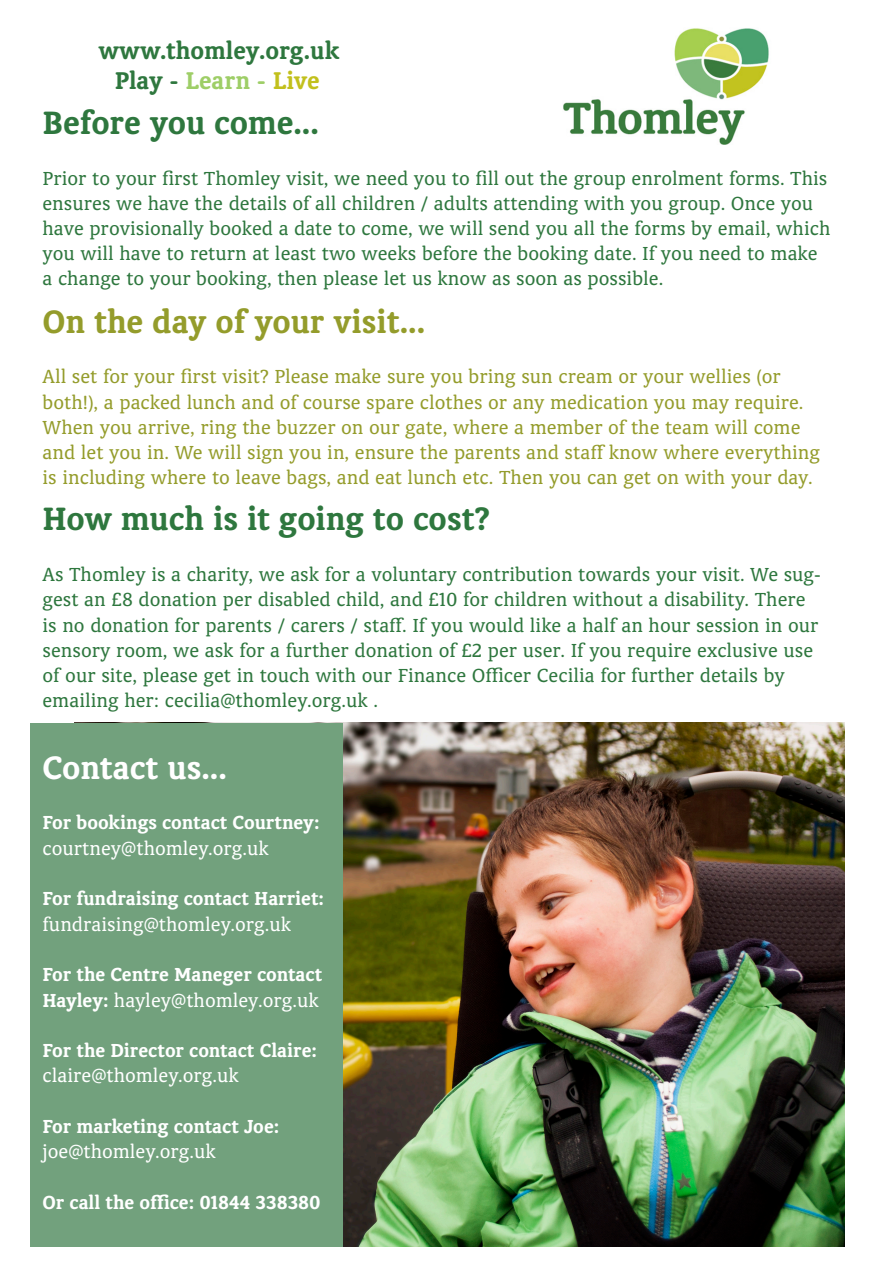
<style>
.page{position:relative;width:893px;height:1263px;background:#fff}
.page>*{position:absolute;margin:0;border:0;box-sizing:border-box;transform-origin:0 0}
.t1{font:700 36px "Classic Round";letter-spacing:-.005em;color:#2e773e}
.t2{font:700 36px "Classic Round";letter-spacing:-.005em;color:#949c2b}
.t3{font:700 36px "Classic Round";letter-spacing:-.005em;color:#fff}
.t4{font:700 27px "Classic Round";color:#2e773e}
.t5{font:700 27px "Classic Round";color:#9ece67}
.t6{font:21px/25.2px "Classic Round";color:#2e773e}
.t7{font:21px/25.2px "Classic Round";color:#949c2b}
.t8{font:700 21px/25.2px "Classic Round";color:#fff}
.s1{color:#2e773e}
.s2{color:#c2c01c}
.s3{font-weight:400}
</style>
<div class="page">
<img style="left:342px;top:723px;width:502px;height:523px">
<img style="left:563px;top:28px;width:206px;height:117px">
<div style="left:30px;top:723px;width:312px;height:523px;background:#72a17d"></div>
<p class="t4" style="left:98px;top:36px;width:243px">www.thomley.org.uk</p>
<p class="t5" style="left:115px;top:66px;width:207px"><span class="s1">Play -</span> Learn - <span class="s2">Live</span></p>
<p class="t1" style="left:43px;top:103px;width:278px">Before you come...</p>
<p class="t6" style="left:43px;top:165px;width:789px">Prior to your first Thomley visit, we need you to fill out the group enrolment forms. This ensures we have the details of all children / adults attending with you group. Once you have provisionally booked a date to come, we will send you all the forms by email, which you will have to return at least two weeks before the booking date. If you need to make a change to your booking, then please let us know as soon as possible.</p>
<p class="t2" style="left:43px;top:302px;width:384px">On the day of your visit...</p>
<p class="t7" style="left:43px;top:364px;width:779px">All set for your first visit? Please make sure you bring sun cream or your wellies (or both!), a packed lunch and of course spare clothes or any medication you may require.<br>When you arrive, ring the buzzer on our gate, where a member of the team will come and let you in. We will sign you in, ensure the parents and staff know where everything is including where to leave bags, and eat lunch etc. Then you can get on with your day.</p>
<p class="t1" style="left:43px;top:499px;width:449px">How much is it going to cost?</p>
<p class="t6" style="left:43px;top:562px;width:780px">As Thomley is a charity, we ask for a voluntary contribution towards your visit. We sug&shy;gest an £8 donation per disabled child, and £10 for children without a disability. There is no donation for parents / carers / staff. If you would like a half an hour session in our sensory room, we ask for a further donation of £2 per user. If you require exclusive use of our site, please get in touch with our Finance Officer Cecilia for further details by emailing her: cecilia@thomley.org.uk .</p>
<p class="t3" style="left:43px;top:748px;width:186px">Contact us...</p>
<p class="t8" style="left:43px;top:811px;width:279px">For bookings contact Courtney: <span class="s3">courtney@thomley.org.uk</span></p>
<p class="t8" style="left:43px;top:886px;width:283px">For fundraising contact Harriet: <span class="s3">fundraising@thomley.org.uk</span></p>
<p class="t8" style="left:43px;top:962px;width:281px">For the Centre Maneger contact<br>Hayley: <span class="s3">hayley@thomley.org.uk</span></p>
<p class="t8" style="left:43px;top:1038px;width:276px">For the Director contact Claire: <span class="s3">claire@thomley.org.uk</span></p>
<p class="t8" style="left:43px;top:1114px;width:238px">For marketing contact Joe: <span class="s3">joe@thomley.org.uk</span></p>
<p class="t8" style="left:43px;top:1190px;width:280px">Or call the office: 01844 338380</p>
</div>
